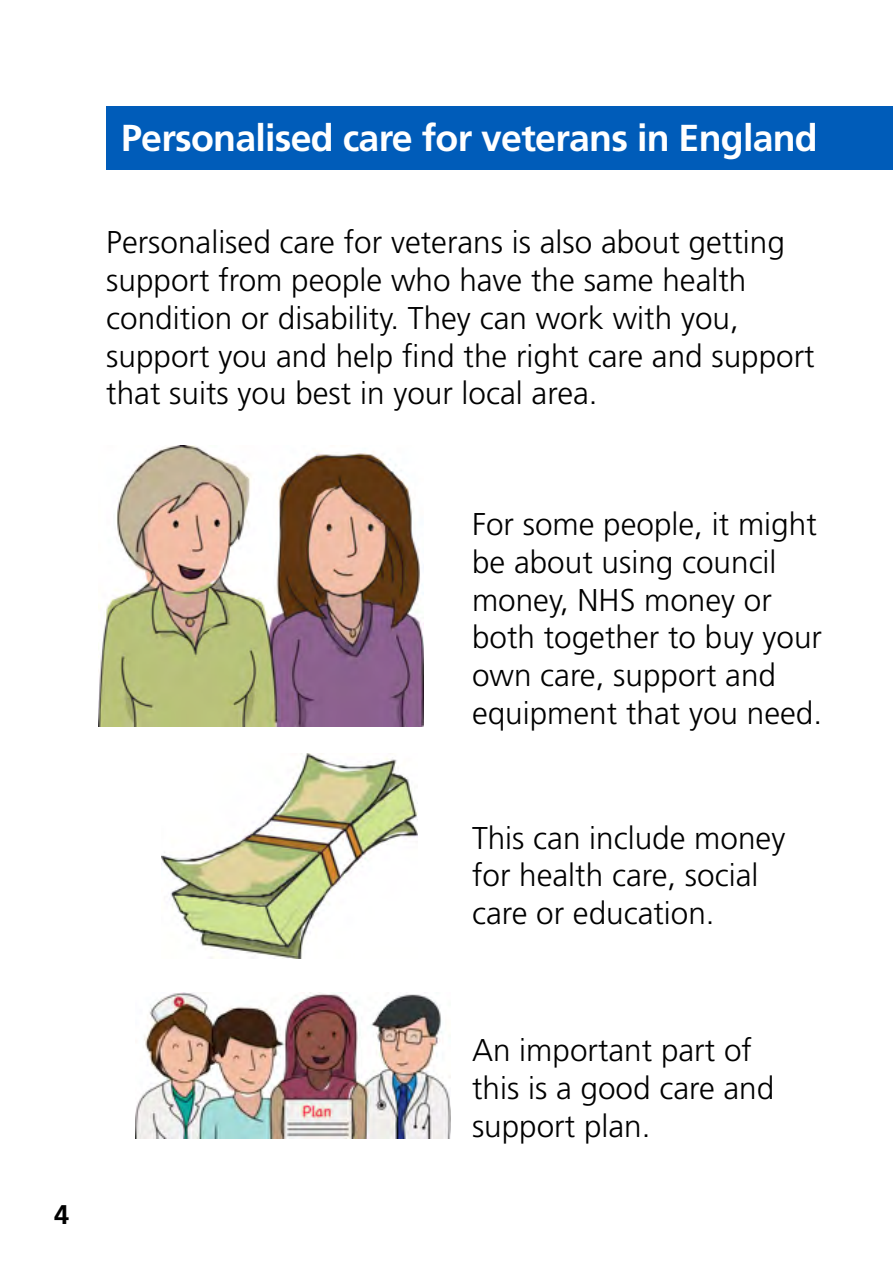
<style>
.page{position:relative;width:893px;height:1263px;background:#fff}
.page>*{position:absolute;margin:0;border:0;box-sizing:border-box;transform-origin:0 0}
.t1{font:700 37.5px "Frutiger LT Std";letter-spacing:-.02em;color:#fff}
.t2{font:300 31.5px/37.8px "Frutiger LT Std";color:#000}
.t3{font:700 27px "Frutiger LT Std";color:#000}
</style>
<div class="page">
<div style="left:106px;top:106px;width:787px;height:64px;background:#005cb9"></div>
<img style="left:99px;top:445px;width:325px;height:281px">
<img style="left:162px;top:754px;width:255px;height:205px">
<img style="left:136px;top:993px;width:315px;height:145px">
<p class="t1" style="left:121px;top:116px;width:698px">Personalised care for veterans in England</p>
<p class="t2" style="left:106px;top:224px;width:710px">Personalised care for veterans is also about getting support from people who have the same health condition or disability. They can work with you, support you and help find the right care and support that suits you best in your local area.</p>
<p class="t2" style="left:472px;top:506px;width:352px">For some people, it might be about using council money, NHS money or both together to buy your own care, support and equipment that you need.</p>
<p class="t2" style="left:472px;top:819px;width:315px">This can include money for health care, social care or education.</p>
<p class="t3" style="left:54px;top:1198px;width:17px">4</p>
<p class="t2" style="left:472px;top:1032px;width:304px">An important part of this is a good care and support plan.</p>
</div>
